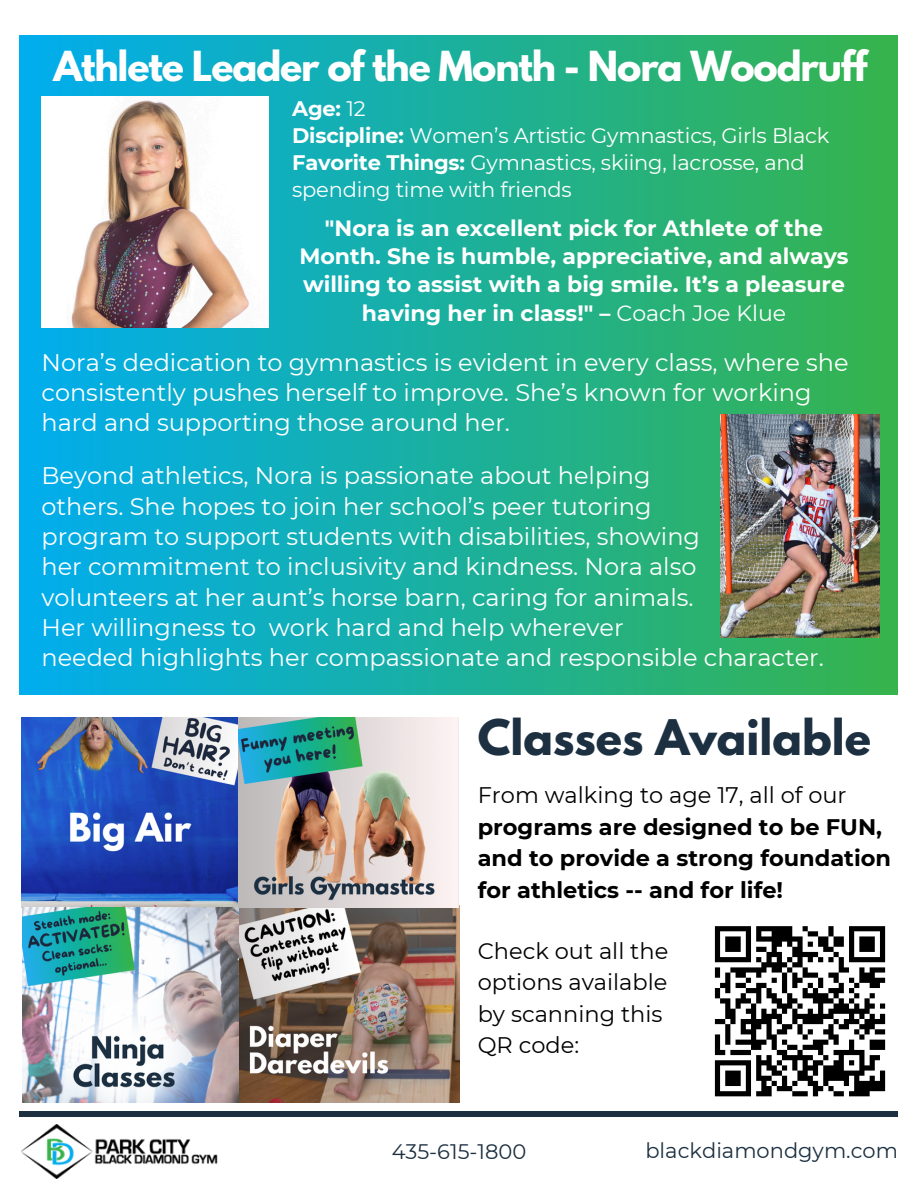
<style>
.page{position:relative;width:918px;height:1188px;background:#fff}
.page>*{position:absolute;margin:0;border:0;box-sizing:border-box;transform-origin:0 0}
.t1{font:700 43.5px "League Spartan";color:#1c3041}
.t2{font:700 36.75px "League Spartan";letter-spacing:-.03em;color:#fff}
.t3{font:24px/30.3px "Montserrat";color:#fff}
.t4{font:700 22.5px/31.5px "Montserrat";color:#000}
.t5{font:22.5px/31.5px "Montserrat";color:#000}
.t6{font:700 22.05px/28.3px "Montserrat";color:#fff;text-align:center}
.t7{font:21px/27px "Montserrat";letter-spacing:-.01em;color:#fff}
.t8{font:21px "Montserrat";color:#1c3041}
.t9{font:700 21px "Montserrat";color:#fff}
.s1{font-weight:400}
.s2{font-weight:700}
</style>
<div class="page">
<div style="left:20px;top:1112px;width:878px;height:5px;background:#1c3041"></div>
<div style="left:20px;top:35px;width:878px;height:660px;background:linear-gradient(to right,#00adee,#37b34b)"></div>
<img style="left:42px;top:97px;width:227px;height:230px">
<img style="left:721px;top:415px;width:159px;height:222px">
<img style="left:21px;top:1124px;width:197px;height:54px">
<img style="left:21px;top:717px;width:438px;height:386px">
<svg style="left:714px;top:926px;width:172px;height:171px"></svg>
<p class="t2" style="left:53px;top:48px;width:815px">Athlete Leader of the Month - Nora Woodruff</p>
<h3 class="t9" style="left:292px;top:96px;width:75px">Age: <span class="s1">12</span></h3>
<h3 class="t7" style="left:292px;top:122px;width:539px"><span class="s2">Discipline:</span> Women’s Artistic Gymnastics, Girls Black</h3>
<h3 class="t7" style="left:292px;top:149px;width:514px"><span class="s2">Favorite Things:</span> Gymnastics, skiing, lacrosse, and spending time with friends</h3>
<p class="t6" style="left:299px;top:214px;width:551px">"Nora is an excellent pick for Athlete of the Month. She is humble, appreciative, and always willing to assist with a big smile. It’s a pleasure having her in class!" – <span class="s1">Coach Joe Klue</span></p>
<h2 class="t3" style="left:42px;top:347px;width:809px">Nora’s dedication to gymnastics is evident in every class, where she consistently pushes herself to improve. She’s known for working hard and supporting those around her.</h2>
<p class="t3" style="left:42px;top:460px;width:784px">Beyond athletics, Nora is passionate about helping<br>others. She hopes to join her school’s peer tutoring<br>program to support students with disabilities, showing<br>her commitment to inclusivity and kindness. Nora also volunteers at her aunt’s horse barn, caring for animals.<br>Her willingness to work hard and help wherever<br>needed highlights her compassionate and responsible character.</p>
<p class="t1" style="left:478px;top:716px;width:395px">Classes Available</p>
<p class="t4" style="left:478px;top:780px;width:415px"><span class="s1">From walking to age 17, all of our </span>programs are designed to be FUN, and to provide a strong foundation for athletics -- and for life!</p>
<p class="t5" style="left:478px;top:935px;width:192px">Check out all the options available by scanning this<br>QR code:</p>
<p class="t8" style="left:392px;top:1138px;width:136px">435-615-1800</p>
<p class="t8" style="left:645px;top:1138px;width:254px">blackdiamondgym.com</p>
</div>
